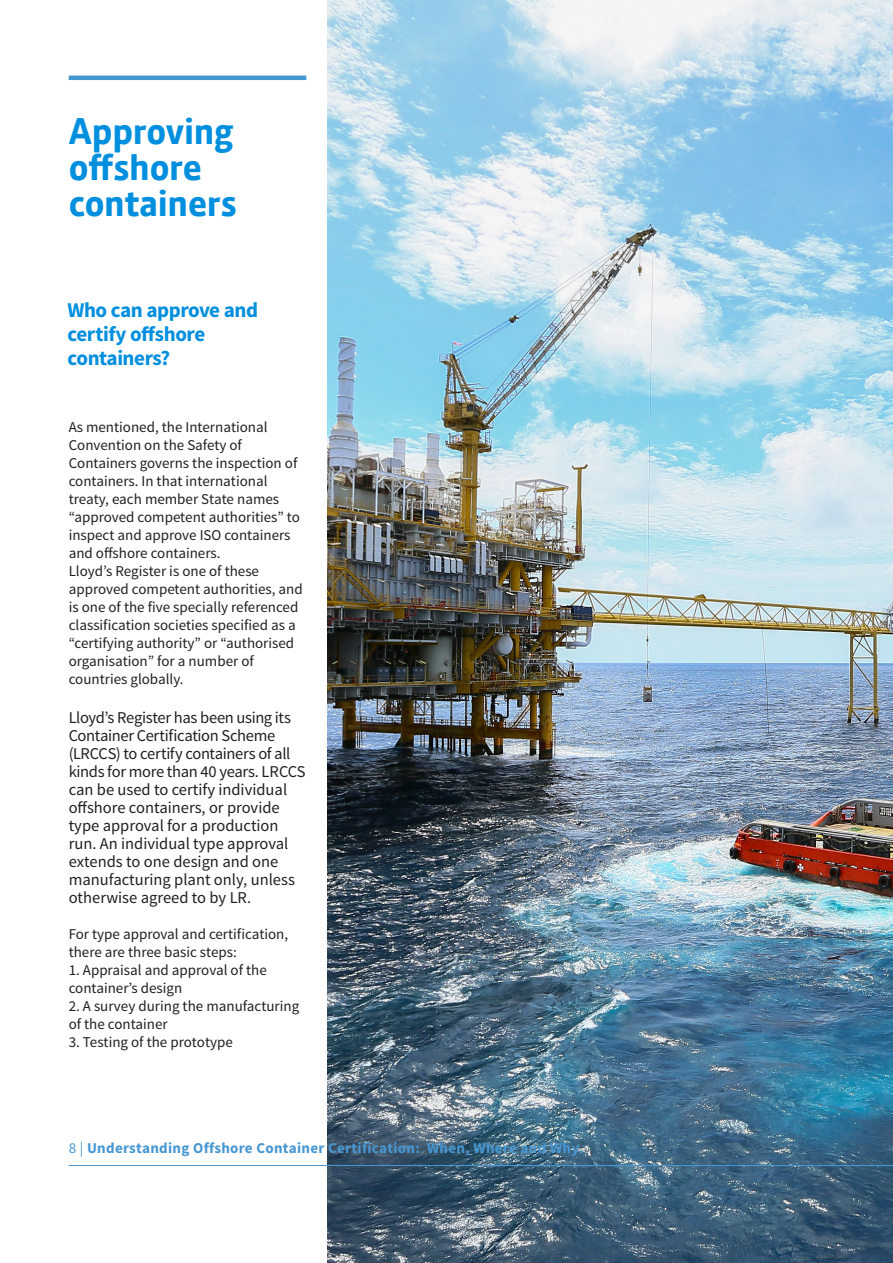
<style>
.page{position:relative;width:893px;height:1263px;background:#fff}
.page>*{position:absolute;margin:0;border:0;box-sizing:border-box;transform-origin:0 0}
.H4_-_Sub_l__blue{font:700 36px/36px "Calmetta";letter-spacing:-.005em;color:#008fde}
.H3___Standfirst{font:700 21px/24px "Source Sans Pro";letter-spacing:-.02em;color:#008fde}
.H3___Standfirst-2{font:16.5px/18px "Source Sans Pro";color:#231f20}
.H3___Standfirst-3{font:15px/18px "Source Sans Pro";color:#231f20}
.t1{font:700 15px "Source Sans Pro";letter-spacing:.02em;color:#4797d2}
.s1{font-weight:400}
</style>
<div class="page">
<img style="left:328px;top:0;width:565px;height:1263px">
<hr style="left:69px;top:1165px;width:824px;height:1px;background:#4797d2">
<hr style="left:69px;top:76px;width:237px;height:4px;background:#4797d2">
<p class="H4_-_Sub_l__blue" style="left:69px;top:113px;width:169px">Approving offshore containers</p>
<p class="H3___Standfirst" style="left:67px;top:299px;width:192px">Who can approve and certify offshore containers?</p>
<p class="H3___Standfirst-3" style="left:69px;top:418px;width:233px">As mentioned, the International Convention on the Safety of Containers governs the inspection of containers. In that international treaty, each member State names “approved competent authorities” to inspect and approve ISO containers and offshore containers.</p>
<p class="H3___Standfirst-3" style="left:69px;top:562px;width:236px">Lloyd’s Register is one of these approved competent authorities, and is one of the five specially referenced classification societies specified as a “certifying authority” or “authorised organisation” for a number of countries globally.</p>
<p class="H3___Standfirst-2" style="left:69px;top:709px;width:238px">Lloyd’s Register has been using its<br>Container Certification Scheme (LRCCS) to certify containers of all kinds for more than 40 years. LRCCS can be used to certify individual offshore containers, or provide type approval for a production run. An individual type approval extends to one design and one manufacturing plant only, unless otherwise agreed to by LR.</p>
<p class="H3___Standfirst-3" style="left:69px;top:926px;width:221px">For type approval and certification, there are three basic steps:</p>
<p class="H3___Standfirst-3" style="left:69px;top:962px;width:200px">1. Appraisal and approval of the container’s design</p>
<p class="H3___Standfirst-3" style="left:69px;top:998px;width:232px">2. A survey during the manufacturing of the container</p>
<p class="H3___Standfirst-3" style="left:69px;top:1034px;width:166px">3. Testing of the prototype</p>
<p class="t1" style="left:69px;top:1138px;width:516px"><span class="s1">8 |</span> Understanding Offshore Container Certification: When, Where and Why.</p>
</div>
